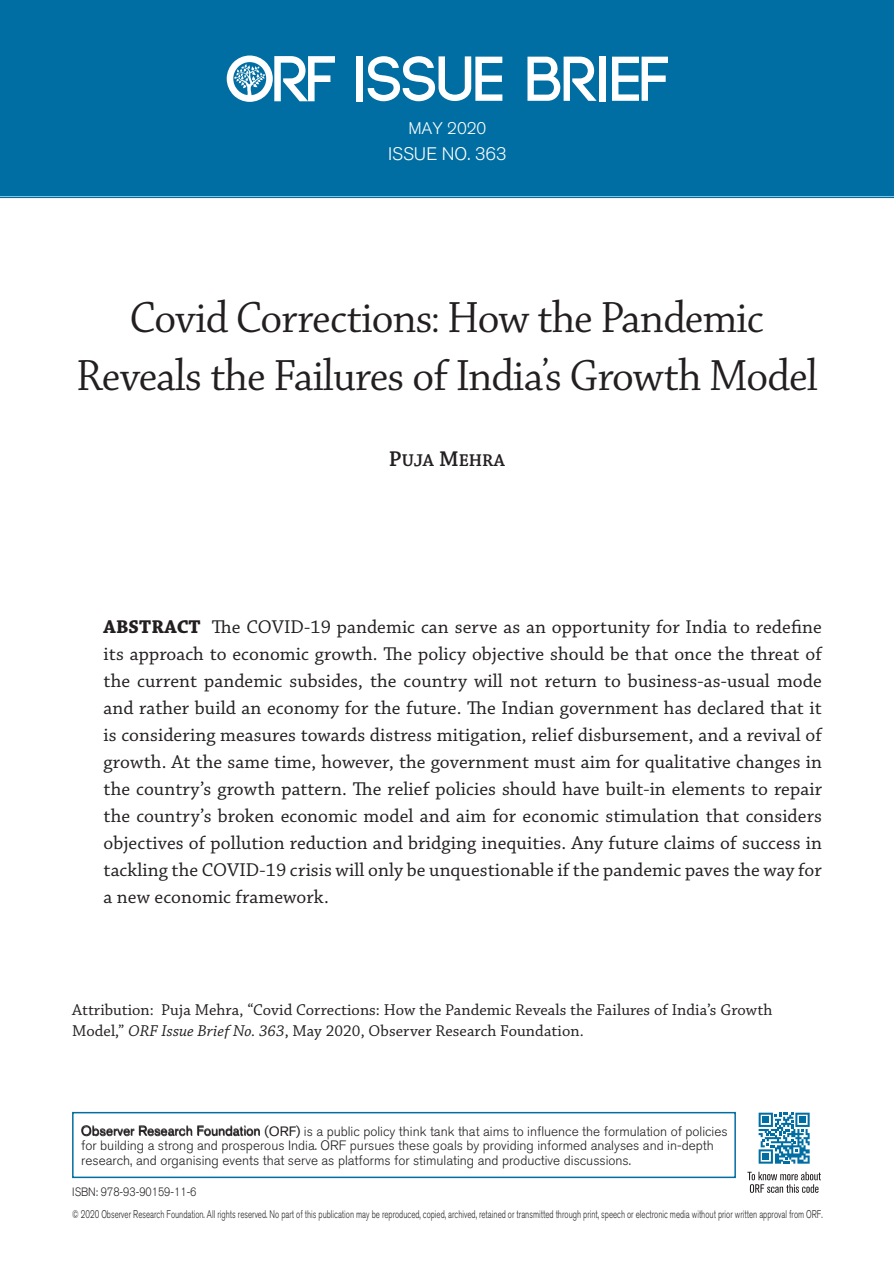
<style>
.page{position:relative;width:894px;height:1263px;background:#fff}
.page>*{position:absolute;margin:0;border:0;box-sizing:border-box;transform-origin:0 0}
._1_Title{font:46.5px/58.5px "Chaparral Pro Disp";color:#231f20;text-align:center}
.Abstract{font:19.5px/27px "Chaparral Pro";letter-spacing:.005em;color:#231f20;text-align:justify}
.t1{font:300 18px "Akzidenz Grotesk BQ";color:#fff}
._1_Author{font:600 18px "Chaparral Pro";color:#231f20}
.t2{font:300 16.8px "Akzidenz Grotesk BQ";color:#fff}
._1_Attribution{font:16.5px/21px "Chaparral Pro";letter-spacing:.005em;color:#231f20}
.t3{font:300 13.5px/14.9px "Akzidenz Grotesk BQ";color:#231f20}
.t4{font:300 12px "Akzidenz Grotesk BQ";color:#231f20;scale:.89 1}
.t5{font:300 10.95px "Akzidenz Grotesk BQ";color:#231f20;scale:.72 1}
.s1{font-size:22.5px}
.s2{font-weight:700}
.s3{font-style:italic}
.s4{font-weight:400}
</style>
<div class="page">
<div style="left:0;top:0;width:893px;height:195px;background:#006ea2"></div>
<hr style="left:0;top:197px;width:893px;height:1px;background:#006ea2">
<div style="left:72px;top:1111px;width:663px;height:67px;border:2px solid #006ea2"></div>
<svg style="left:747px;top:1171px;width:73px;height:21px"></svg>
<svg style="left:758px;top:1112px;width:51px;height:51px"></svg>
<svg style="left:226px;top:56px;width:109px;height:46px"></svg>
<svg style="left:367px;top:56px;width:135px;height:45px"></svg>
<svg style="left:527px;top:57px;width:69px;height:44px"></svg>
<svg style="left:612px;top:57px;width:55px;height:44px"></svg>
<div style="left:356px;top:56px;width:7px;height:45px;background:#fff"></div>
<div style="left:599px;top:56px;width:6px;height:45px;background:#fff"></div>
<p class="t2" style="left:408px;top:119px;width:79px">MAY 2020</p>
<p class="t1" style="left:388px;top:143px;width:120px">ISSUE NO. 363</p>
<p class="_1_Title" style="left:77px;top:290px;width:741px">Covid Corrections: How the Pandemic<br>Reveals the Failures of India’s Growth Model</p>
<p class="_1_Author" style="left:389px;top:450px;width:117px"><span class="s1">P</span>UJA <span class="s1">M</span>EHRA</p>
<p class="Abstract" style="left:104px;top:614px;width:719px"><span class="s2">ABSTRACT</span> The COVID-19 pandemic can serve as an opportunity for India to redefine its approach to economic growth. The policy objective should be that once the threat of the current pandemic subsides, the country will not return to business-as-usual mode and rather build an economy for the future. The Indian government has declared that it is considering measures towards distress mitigation, relief disbursement, and a revival of growth. At the same time, however, the government must aim for qualitative changes in the country’s growth pattern. The relief policies should have built-in elements to repair the country’s broken economic model and aim for economic stimulation that considers objectives of pollution reduction and bridging inequities. Any future claims of success in tackling the COVID-19 crisis will only be unquestionable if the pandemic paves the way for a new economic framework.</p>
<p class="_1_Attribution" style="left:72px;top:1000px;width:701px">Attribution: Puja Mehra, “Covid Corrections: How the Pandemic Reveals the Failures of India’s Growth<br>Model,” <span class="s3">ORF Issue Brief No. 363</span>, May 2020, Observer Research Foundation.</p>
<p class="t3" style="left:81px;top:1123px;width:648px"><span class="s4">Observer Research Foundation (ORF)</span> is a public policy think tank that aims to influence the formulation of policies for building a strong and prosperous India. ORF pursues these goals by providing informed analyses and in-depth research, and organising events that serve as platforms for stimulating and productive discussions.</p>
<p class="t4" style="left:72px;top:1185px;width:141px">ISBN: 978-93-90159-11-6</p>
<p class="t5" style="left:72px;top:1207px;width:1043px">© 2020 Observer Research Foundation. All rights reserved. No part of this publication may be reproduced, copied, archived, retained or transmitted through print, speech or electronic media without prior written approval from ORF.</p>
</div>
